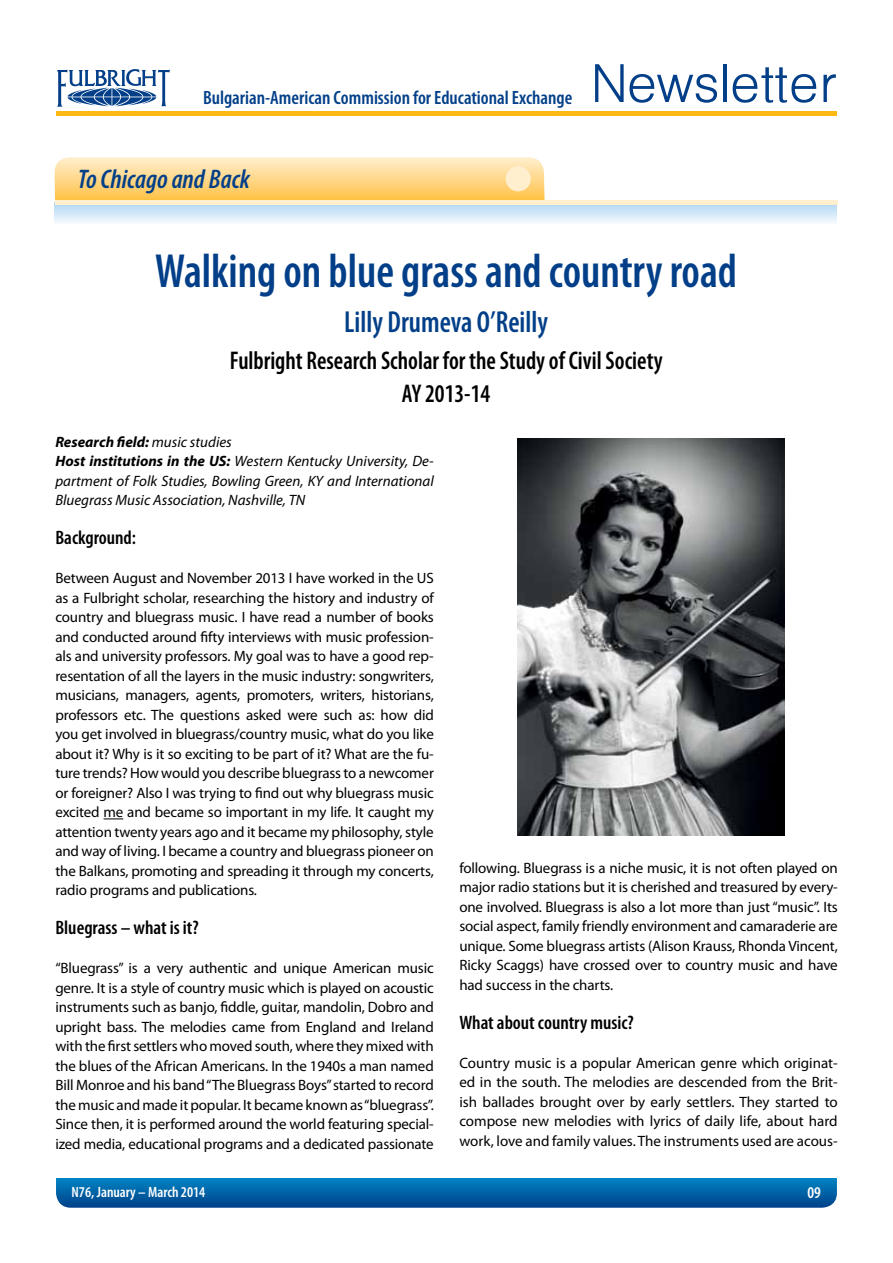
<style>
.page{position:relative;width:893px;height:1263px;background:#fff}
.page>*{position:absolute;margin:0;border:0;box-sizing:border-box;transform-origin:0 0}
.t1{font:59.1px "Helen BG Light Normal";color:#023f88}
.t2{font:600 condensed 48.15px "Myriad Pro";color:#023f88;scale:.93 1}
.t3{font:600 condensed 30.45px "Myriad Pro";color:#023f88;scale:.93 1}
.t4{font:italic 600 condensed 27px "Myriad Pro";color:#023f88}
.t5{font:600 condensed 25.65px/33px "Myriad Pro";color:#000;text-align:center;scale:.93 1}
.t6{font:600 condensed 19.5px "Myriad Pro";color:#000}
.t7{font:600 condensed 19.35px "Myriad Pro";color:#023f88}
.t8{font:600 condensed 16.5px "Myriad Pro";color:#fff}
.t9{font:15px/19.5px "Myriad Pro";letter-spacing:-.01em;color:#000;text-align:justify}
.t10{font:italic 15px/19.5px "Myriad Pro";color:#000}
.t11{font:600 condensed 15px "Myriad Pro";color:#fff}
.s1{font-weight:700}
</style>
<div class="page">
<svg style="left:56px;top:1178px;width:781px;height:30px;background:#0364a7"></svg>
<hr style="left:56px;top:112px;width:781px;height:4px;background:#fdb913">
<svg style="left:57px;top:69px;width:113px;height:38px"></svg>
<svg style="left:104px;top:818px;width:19px;height:1px"></svg>
<img style="left:518px;top:438px;width:266px;height:398px">
<svg style="left:54px;top:157px;width:491px;height:65px;background:#fed88c"></svg>
<svg style="left:55px;top:204px;width:782px;height:19px;background:#d6e9f5"></svg>
<div style="left:506px;top:166px;width:25px;height:25px;background:#ffefcf;border-radius:50%"></div>
<hr style="left:55px;top:200px;width:783px;height:4px;background:#ffefcf">
<p class="t7" style="left:203px;top:85px;width:371px">Bulgarian-American Commission for Educational Exchange</p>
<h1 class="t1" style="left:590px;top:55px;width:248px">Newsletter</h1>
<h3 class="t4" style="left:78px;top:163px;width:174px">To Chicago and Back</h3>
<h2 class="t2" style="left:155px;top:242px;width:627px">Walking on blue grass and country road</h2>
<h3 class="t3" style="left:344px;top:303px;width:221px">Lilly Drumeva O’Reilly</h3>
<h3 class="t5" style="left:230px;top:343px;width:467px">Fulbright Research Scholar for the Study of Civil Society<br>AY 2013-14</h3>
<p class="t10" style="left:55px;top:432px;width:380px"><span class="s1">Research field:</span> music studies<br><span class="s1">Host institutions in the US:</span> Western Kentucky University, De&shy;partment of Folk Studies, Bowling Green, KY and International Bluegrass Music Association, Nashville, TN</p>
<h3 class="t6" style="left:55px;top:526px;width:82px">Background:</h3>
<p class="t9" style="left:55px;top:568px;width:380px">Between August and November 2013 I have worked in the US as a Fulbright scholar, researching the history and industry of country and bluegrass music. I have read a number of books and conducted around fifty interviews with music profession&shy;als and university professors. My goal was to have a good rep&shy;resentation of all the layers in the music industry: songwriters, musicians, managers, agents, promoters, writers, historians, professors etc. The questions asked were such as: how did you get involved in bluegrass/country music, what do you like about it? Why is it so exciting to be part of it? What are the fu&shy;ture trends? How would you describe bluegrass to a newcomer or foreigner? Also I was trying to find out why bluegrass music excited me and became so important in my life. It caught my attention twenty years ago and it became my philosophy, style and way of living. I became a country and bluegrass pioneer on the Balkans, promoting and spreading it through my concerts, radio programs and publications.</p>
<h3 class="t6" style="left:55px;top:916px;width:145px">Bluegrass – what is it?</h3>
<p class="t9" style="left:55px;top:958px;width:380px">“Bluegrass” is a very authentic and unique American music genre. It is a style of country music which is played on acoustic instruments such as banjo, fiddle, guitar, mandolin, Dobro and upright bass. The melodies came from England and Ireland with the first settlers who moved south, where they mixed with the blues of the African Americans. In the 1940s a man named Bill Monroe and his band “The Bluegrass Boys” started to record the music and made it popular. It became known as “bluegrass”.<br>Since then, it is performed around the world featuring special&shy;ized media, educational programs and a dedicated passionate</p>
<p class="t9" style="left:459px;top:858px;width:380px">following. Bluegrass is a niche music, it is not often played on major radio stations but it is cherished and treasured by every&shy;one involved. Bluegrass is also a lot more than just “music”. Its social aspect, family friendly environment and camaraderie are unique. Some bluegrass artists (Alison Krauss, Rhonda Vincent, Ricky Scaggs) have crossed over to country music and have had success in the charts.</p>
<h3 class="t6" style="left:459px;top:1010px;width:176px">What about country music?</h3>
<p class="t9" style="left:459px;top:1053px;width:380px">Country music is a popular American genre which originat&shy;ed in the south. The melodies are descended from the Brit&shy;ish ballades brought over by early settlers. They started to compose new melodies with lyrics of daily life, about hard work, love and family values. The instruments used are acous-</p>
<p class="t11" style="left:72px;top:1183px;width:135px">N76, January – March 2014</p>
<p class="t8" style="left:807px;top:1182px;width:15px">09</p>
</div>
